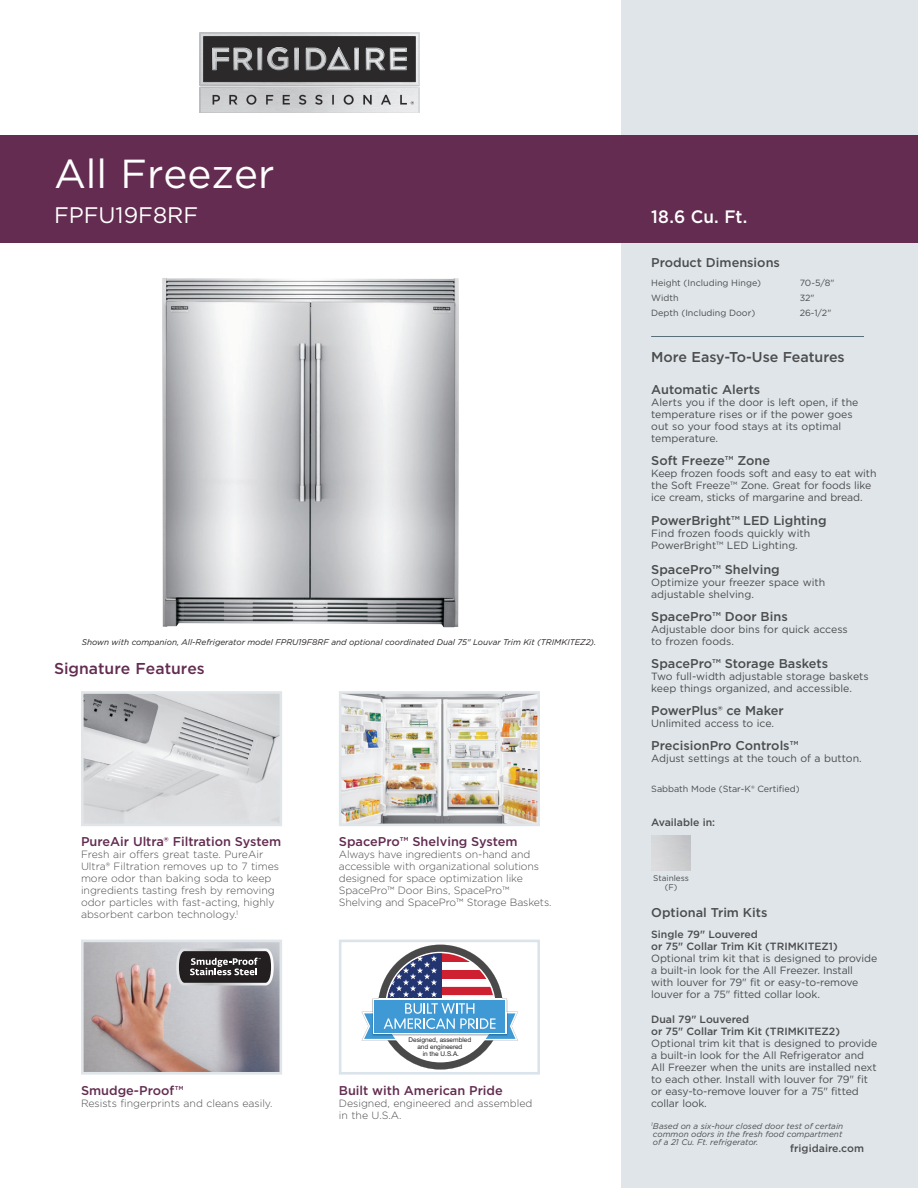
<style>
.page{position:relative;width:918px;height:1188px;background:#fff}
.page>*{position:absolute;margin:0;border:0;box-sizing:border-box;transform-origin:0 0}
.t1{font:40.5px "Gotham";color:#fff}
.t2{font:22.5px "Gotham";color:#fff}
.t3{font:500 18px "Gotham";color:#fff;scale:.95 1}
.t4{font:500 15.75px "Gotham";color:#632c50}
.t5{font:500 14.25px "Gotham";color:#4b4c4d}
.t6{font:500 12.75px "Gotham";color:#4b4c4d}
.t7{font:500 12.75px "Gotham";color:#632c50}
.t8{font:10.5px/12px "Gotham";letter-spacing:-.01em;color:#4b4c4d}
.t9{font:300 10.5px/12px "Gotham";color:#4b4c4d}
.t10{font:500 10.5px/12px "Gotham";color:#4b4c4d}
.t11{font:9px "Gotham";color:#4b4c4d}
.t12{font:italic 8.25px "Gotham";color:#231f20}
.t13{font:italic 8.25px/8.2px "Gotham";color:#4b4c4d;text-align:justify}
.t14{font:8.25px/9px "Gotham";color:#4b4c4d;text-align:center}
.t15{font:6.45px/7.2px "Helvetica Neue";color:#231f20;text-align:center}
</style>
<div class="page">
<div style="left:621px;top:0;width:297px;height:1188px;background:#dfe5e9"></div>
<hr style="left:651px;top:336px;width:213px;height:1px;background:#5b6f7b">
<div style="left:0;top:135px;width:918px;height:108px;background:#632c50"></div>
<svg style="left:200px;top:36px;width:219px;height:75px;background:#787879"></svg>
<div style="left:200px;top:33px;width:219px;height:52px;border:1px solid #fff"></div>
<div style="left:200px;top:87px;width:219px;height:26px;border:1px solid #fff"></div>
<img style="left:162px;top:278px;width:297px;height:349px">
<img style="left:343px;top:695px;width:193px;height:127px">
<div style="left:339px;top:691px;width:201px;height:135px;border:3px solid #dfe5e9"></div>
<svg style="left:362px;top:945px;width:156px;height:125px"></svg>
<div style="left:339px;top:940px;width:201px;height:135px;border:3px solid #dbe4ea"></div>
<img style="left:85px;top:944px;width:193px;height:127px">
<div style="left:81px;top:940px;width:201px;height:135px;border:3px solid #dfe5e9"></div>
<svg style="left:176px;top:948px;width:98px;height:37px;background:#636162"></svg>
<img style="left:85px;top:695px;width:193px;height:127px">
<div style="left:81px;top:691px;width:201px;height:135px;border:3px solid #dfe5e9"></div>
<h1 class="t1" style="left:54px;top:147px;width:222px">All Freezer</h1>
<h2 class="t2" style="left:54px;top:201px;width:146px">FPFU19F8RF</h2>
<h3 class="t3" style="left:651px;top:205px;width:103px">18.6 Cu. Ft.</h3>
<p class="t6" style="left:651px;top:254px;width:130px">Product Dimensions</p>
<p class="t11" style="left:651px;top:277px;width:111px">Height (Including Hinge)</p>
<p class="t11" style="left:800px;top:277px;width:36px">70-5/8"</p>
<p class="t11" style="left:651px;top:292px;width:29px">Width</p>
<p class="t11" style="left:800px;top:292px;width:16px">32"</p>
<p class="t11" style="left:651px;top:307px;width:106px">Depth (Including Door)</p>
<p class="t11" style="left:800px;top:307px;width:33px">26-1/2"</p>
<p class="t12" style="left:82px;top:637px;width:516px">Shown with companion, All-Refrigerator model FPRU19F8RF and optional coordinated Dual 75" Louvar Trim Kit (TRIMKITEZ2).</p>
<h3 class="t4" style="left:54px;top:658px;width:152px">Signature Features</h3>
<p class="t7" style="left:81px;top:833px;width:202px">PureAir Ultra® Filtration System</p>
<p class="t9" style="left:81px;top:848px;width:200px">Fresh air offers great taste. PureAir Ultra® Filtration removes up to 7 times more odor than baking soda to keep ingredients tasting fresh by removing odor particles with fast-acting, highly absorbent carbon technology.<sup>1</sup></p>
<p class="t7" style="left:81px;top:1082px;width:104px">Smudge-Proof™</p>
<p class="t9" style="left:81px;top:1097px;width:193px">Resists fingerprints and cleans easily.</p>
<p class="t7" style="left:339px;top:833px;width:180px">SpacePro™ Shelving System</p>
<p class="t9" style="left:339px;top:848px;width:214px">Always have ingredients on-hand and accessible with organizational solutions designed for space optimization like SpacePro™ Door Bins, SpacePro™ Shelving and SpacePro™ Storage Baskets.</p>
<p class="t15" style="left:409px;top:1035px;width:64px">Designed, assembled and engineered<br>in the U.S.A.</p>
<p class="t7" style="left:339px;top:1082px;width:166px">Built with American Pride</p>
<p class="t9" style="left:339px;top:1097px;width:195px">Designed, engineered and assembled in the U.S.A.</p>
<h3 class="t5" style="left:651px;top:347px;width:195px">More Easy-To-Use Features</h3>
<p class="t6" style="left:651px;top:381px;width:111px">Automatic Alerts</p>
<p class="t8" style="left:651px;top:396px;width:209px">Alerts you if the door is left open, if the temperature rises or if the power goes out so your food stays at its optimal temperature.</p>
<p class="t6" style="left:651px;top:453px;width:120px">Soft Freeze™ Zone</p>
<p class="t8" style="left:651px;top:467px;width:227px">Keep frozen foods soft and easy to eat with the Soft Freeze™ Zone. Great for foods like ice cream, sticks of margarine and bread.</p>
<p class="t6" style="left:651px;top:512px;width:177px">PowerBright™ LED Lighting</p>
<p class="t8" style="left:651px;top:527px;width:160px">Find frozen foods quickly with<br>PowerBright™ LED Lighting.</p>
<p class="t6" style="left:651px;top:561px;width:130px">SpacePro™ Shelving</p>
<p class="t8" style="left:651px;top:576px;width:175px">Optimize your freezer space with adjustable shelving.</p>
<p class="t6" style="left:651px;top:608px;width:138px">SpacePro™ Door Bins</p>
<p class="t8" style="left:651px;top:623px;width:198px">Adjustable door bins for quick access to frozen foods.</p>
<p class="t6" style="left:651px;top:655px;width:179px">SpacePro™ Storage Baskets</p>
<p class="t8" style="left:651px;top:670px;width:219px">Two full-width adjustable storage baskets keep things organized, and accessible.</p>
<p class="t6" style="left:651px;top:702px;width:134px">PowerPlus® ce Maker</p>
<p class="t8" style="left:651px;top:717px;width:124px">Unlimited access to ice.</p>
<p class="t6" style="left:651px;top:737px;width:149px">PrecisionPro Controls™</p>
<p class="t8" style="left:651px;top:752px;width:212px">Adjust settings at the touch of a button.</p>
<p class="t11" style="left:651px;top:783px;width:150px">Sabbath Mode (Star-K® Certified)</p>
<p class="t10" style="left:651px;top:817px;width:65px">Available in:</p>
<p class="t14" style="left:653px;top:873px;width:37px">Stainless (F)</p>
<p class="t6" style="left:651px;top:904px;width:118px">Optional Trim Kits</p>
<p class="t10" style="left:651px;top:928px;width:188px">Single 79" Louvered<br>or 75" Collar Trim Kit (TRIMKITEZ1)</p>
<p class="t8" style="left:651px;top:952px;width:228px">Optional trim kit that is designed to provide a built-in look for the All Freezer. Install with louver for 79" fit or easy-to-remove louver for a 75" fitted collar look.</p>
<p class="t10" style="left:651px;top:1013px;width:190px">Dual 79" Louvered<br>or 75" Collar Trim Kit (TRIMKITEZ2)</p>
<p class="t8" style="left:651px;top:1037px;width:228px">Optional trim kit that is designed to provide a built-in look for the All Refrigerator and All Freezer when the units are installed next to each other. Install with louver for 79" fit or easy-to-remove louver for a 75" fitted collar look.</p>
<p class="t13" style="left:651px;top:1122px;width:194px"><sup>1</sup>Based on a six-hour closed door test of certain common odors in the fresh food compartment of a 21 Cu. Ft. refrigerator.</p>
<p class="t10" style="left:790px;top:1142px;width:75px">frigidaire.com</p>
</div>
